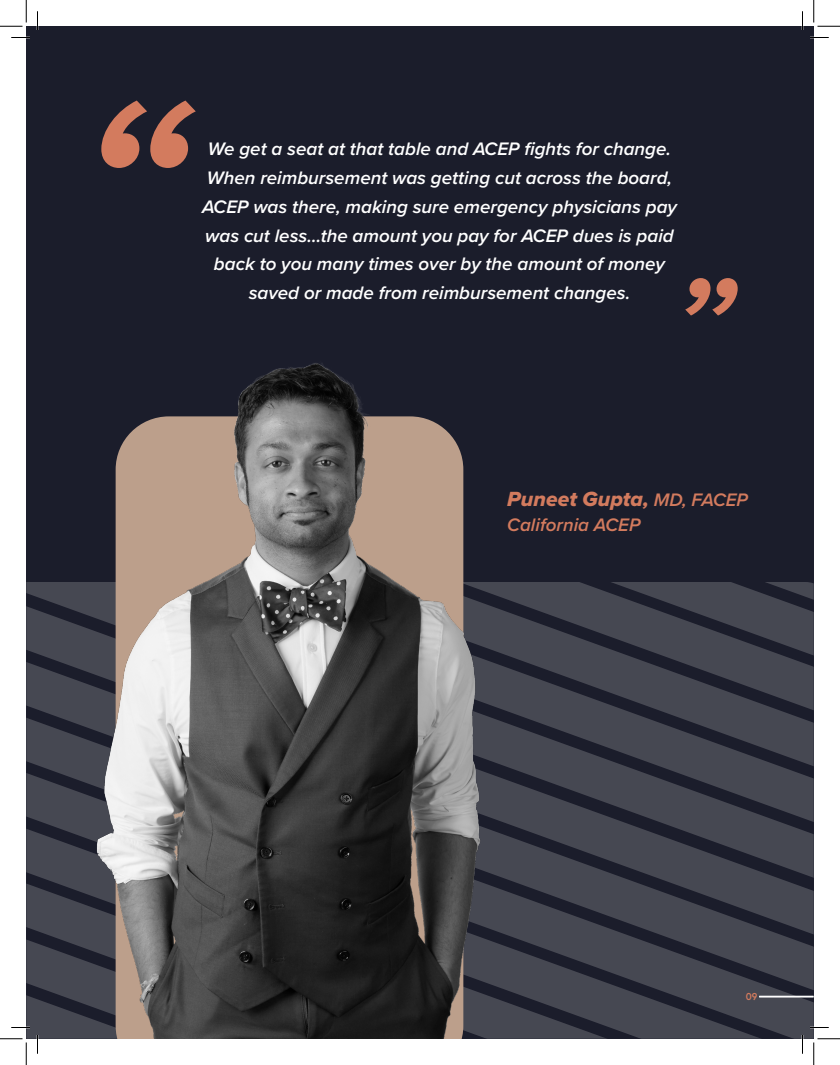
<style>
.page{position:relative;width:840px;height:1065px;background:#fff}
.page>*{position:absolute;margin:0;border:0;box-sizing:border-box;transform-origin:0 0}
.t1{font:21.25px "Proxima Nova Extrabld It";color:#d37b5e}
.t2{font:italic 600 18.75px/28.8px "Proxima Nova";color:#fff;text-align:center}
.t3{font:italic 600 18.75px "Proxima Nova";color:#d37b5e}
.t4{font:700 10px "Europa";color:#d37b5e}
.s1{font-family:"Proxima Nova";font-weight:600;font-style:italic;font-size:18.75px}
</style>
<div class="page">
<div style="left:26px;top:26px;width:788px;height:1013px;background:#1b1d2b"></div>
<svg style="left:26px;top:582px;width:788px;height:20px;fill:#464852"></svg>
<svg style="left:26px;top:602px;width:788px;height:437px;fill:#464852"></svg>
<img style="left:91px;top:363px;width:397px;height:676px">
<hr style="left:759px;top:996px;width:55px;height:2px;background:#fff">
<svg style="left:101px;top:101px;width:95px;height:67px"></svg>
<svg style="left:685px;top:278px;width:53px;height:38px"></svg>
<svg style="left:11px;top:37px;width:19px;height:1px"></svg>
<svg style="left:810px;top:37px;width:19px;height:1px"></svg>
<svg style="left:11px;top:1027px;width:19px;height:1px"></svg>
<svg style="left:810px;top:1027px;width:19px;height:1px"></svg>
<svg style="left:37px;top:11px;width:1px;height:19px"></svg>
<svg style="left:37px;top:1035px;width:1px;height:19px"></svg>
<svg style="left:802px;top:11px;width:1px;height:19px"></svg>
<svg style="left:802px;top:1035px;width:1px;height:19px"></svg>
<svg style="left:0;top:0;width:27px;height:27px"></svg>
<svg style="left:0;top:1039px;width:27px;height:26px"></svg>
<svg style="left:814px;top:0;width:26px;height:27px"></svg>
<svg style="left:814px;top:1039px;width:26px;height:26px"></svg>
<p class="t2" style="left:202px;top:134px;width:476px">We get a seat at that table and ACEP fights for change.<br>When reimbursement was getting cut across the board, ACEP was there, making sure emergency physicians pay was cut less…the amount you pay for ACEP dues is paid back to you many times over by the amount of money saved or made from reimbursement changes.</p>
<p class="t1" style="left:507px;top:483px;width:242px">Puneet Gupta, <span class="s1">MD, FACEP</span></p>
<p class="t3" style="left:507px;top:511px;width:135px">California ACEP</p>
<p class="t4" style="left:746px;top:989px;width:13px">09</p>
</div>
